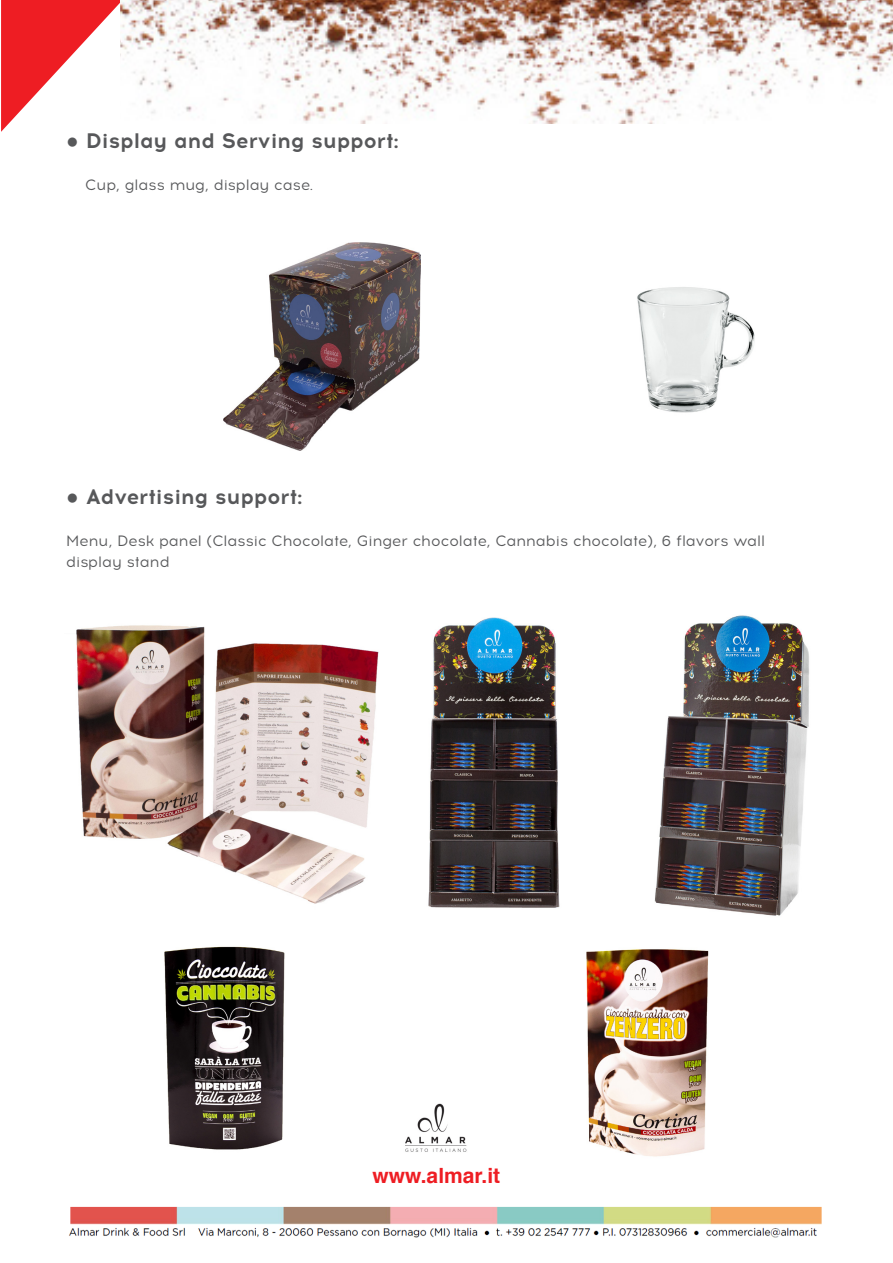
<style>
.page{position:relative;width:893px;height:1263px;background:#fff}
.page>*{position:absolute;margin:0;border:0;box-sizing:border-box;transform-origin:0 0}
.t1{font:700 21px "Acrom";color:#57585a}
.t2{font:700 21px "Helvetica";color:#ee1d23}
.t3{font:15px "Acrom";color:#57585a}
.s1{font-family:"Helvetica"}
</style>
<div class="page">
<svg style="left:1px;top:0;width:119px;height:132px"></svg>
<img style="left:428px;top:617px;width:132px;height:291px">
<img style="left:637px;top:287px;width:118px;height:126px">
<img style="left:654px;top:615px;width:155px;height:301px">
<img style="left:68px;top:1206px;width:754px;height:32px">
<img style="left:405px;top:1103px;width:62px;height:49px">
<img style="left:76px;top:625px;width:303px;height:279px">
<img style="left:164px;top:946px;width:121px;height:204px">
<img style="left:586px;top:949px;width:123px;height:208px">
<img style="left:224px;top:243px;width:197px;height:207px">
<img style="left:120px;top:0;width:773px;height:123px">
<p class="t1" style="left:66px;top:125px;width:334px"><span class="s1">●</span> Display and Serving support:</p>
<p class="t3" style="left:85px;top:175px;width:229px">Cup, glass mug, display case.</p>
<p class="t1" style="left:66px;top:481px;width:238px"><span class="s1">●</span> Advertising support:</p>
<p class="t3" style="left:66px;top:531px;width:700px">Menu, Desk panel (Classic Chocolate, Ginger chocolate, Cannabis chocolate), 6 flavors wall</p>
<p class="t3" style="left:66px;top:552px;width:105px">display stand</p>
<p class="t2" style="left:373px;top:1159px;width:129px">www.almar.it</p>
</div>
